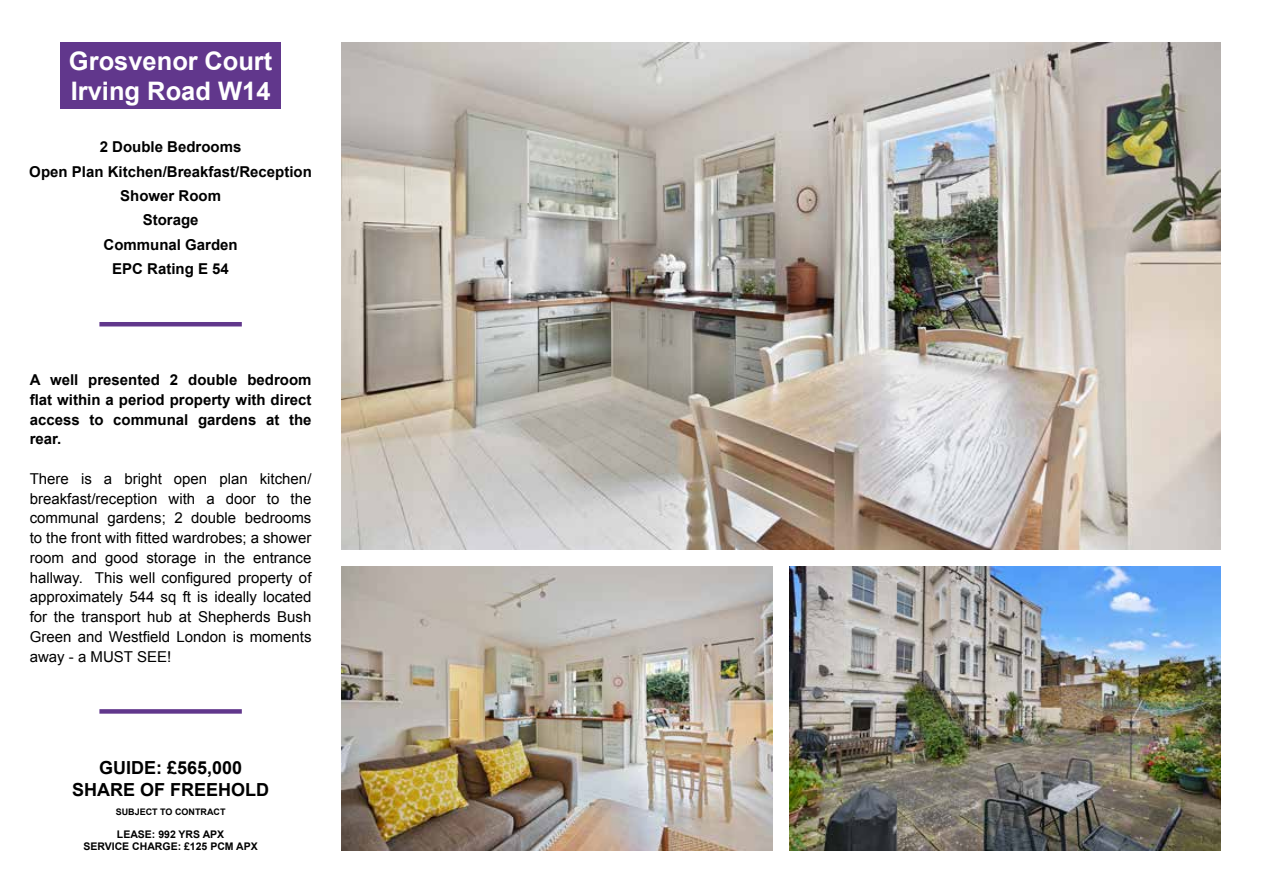
<style>
.page{position:relative;width:1263px;height:893px;background:#fff}
.page>*{position:absolute;margin:0;border:0;box-sizing:border-box;transform-origin:0 0}
.t1{font:700 25.5px/30.6px "Arial";color:#fff}
.t2{font:700 18px/21.6px "Arial";color:#000;text-align:center}
.t3{font:15px/19.8px "Arial";color:#000;text-align:justify}
.t4{font:700 15px/24.5px "Arial";color:#000;text-align:center}
.t5{font:700 10.5px/12.6px "Arial";color:#000;text-align:center}
.t6{font:700 9px "Arial";color:#000}
</style>
<div class="page">
<div style="left:60px;top:43px;width:221px;height:66px;background:#61378c"></div>
<hr style="left:99px;top:322px;width:143px;height:4px;background:#61378c">
<div style="left:99px;top:709px;width:143px;height:5px;background:#61378c"></div>
<img style="left:341px;top:43px;width:879px;height:507px">
<img style="left:789px;top:567px;width:431px;height:283px">
<img style="left:341px;top:567px;width:431px;height:283px">
<h1 class="t1" style="left:69px;top:46px;width:205px">Grosvenor Court<br>Irving Road W14</h1>
<p class="t4" style="left:29px;top:135px;width:284px">2 Double Bedrooms<br>Open Plan Kitchen/Breakfast/Reception<br>Shower Room<br>Storage<br>Communal Garden<br>EPC Rating E 54</p>
<p class="t4" style="left:30px;top:370px;width:283px;line-height:19.8px;text-align:justify">A well presented 2 double bedroom flat within a period property with direct access to communal gardens at the rear.</p>
<p class="t3" style="left:30px;top:469px;width:283px">There is a bright open plan kitchen/ breakfast/reception with a door to the communal gardens; 2 double bedrooms to the front with fitted wardrobes; a shower room and good storage in the entrance hallway. This well configured property of approximately 544 sq ft is ideally located for the transport hub at Shepherds Bush Green and Westfield London is moments away - a MUST SEE!</p>
<p class="t2" style="left:72px;top:758px;width:199px">GUIDE: £565,000<br>SHARE OF FREEHOLD</p>
<p class="t6" style="left:116px;top:806px;width:111px">SUBJECT TO CONTRACT</p>
<p class="t5" style="left:83px;top:828px;width:176px">LEASE: 992 YRS APX<br>SERVICE CHARGE: £125 PCM APX</p>
</div>
